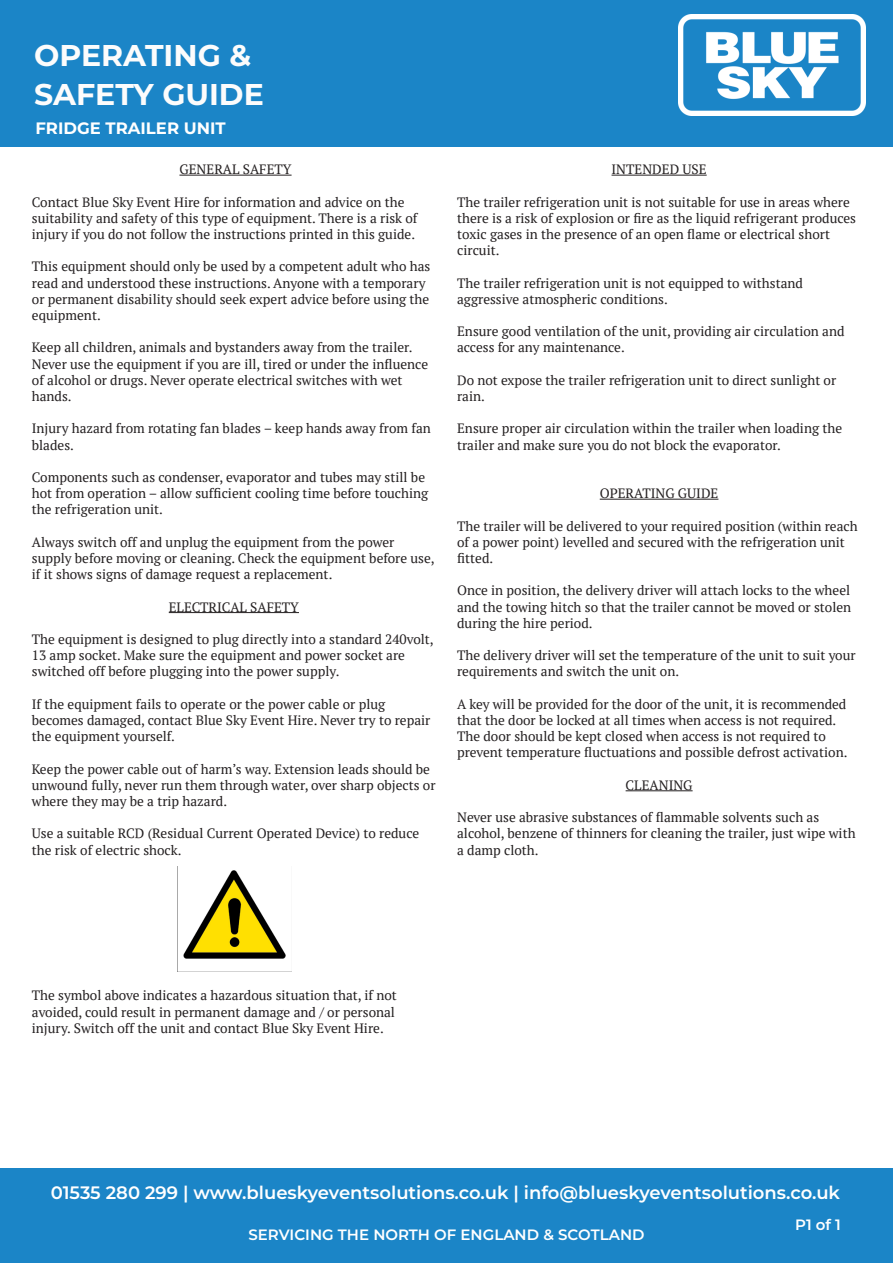
<style>
.page{position:relative;width:893px;height:1263px;background:#fff}
.page>*{position:absolute;margin:0;border:0;box-sizing:border-box;transform-origin:0 0}
.t1{font:700 30px "Montserrat";color:#fcfcfc}
.t2{font:600 18px "Montserrat";color:#fff}
.t3{font:700 16.5px "Montserrat";color:#fff}
.t4{font:600 15px "Montserrat";color:#fff}
.t5{font:13.5px/16.2px "PT Serif";color:#231f20}
</style>
<div class="page">
<div style="left:0;top:1169px;width:893px;height:94px;background:#1b85c7"></div>
<div style="left:0;top:0;width:893px;height:147px;background:#1b85c7"></div>
<hr style="left:611px;top:175px;width:96px;height:1px;background:#231f20">
<hr style="left:600px;top:499px;width:118px;height:1px;background:#231f20">
<hr style="left:626px;top:790px;width:67px;height:1px;background:#231f20">
<hr style="left:179px;top:175px;width:113px;height:1px;background:#231f20">
<hr style="left:169px;top:612px;width:130px;height:1px;background:#231f20">
<img style="left:678px;top:14px;width:187px;height:101px">
<img style="left:178px;top:870px;width:114px;height:102px">
<p class="t1" style="left:34px;top:33px;width:219px">OPERATING &amp;</p>
<p class="t1" style="left:34px;top:73px;width:231px">SAFETY GUIDE</p>
<p class="t3" style="left:35px;top:116px;width:192px">FRIDGE TRAILER UNIT</p>
<p class="t5" style="left:179px;top:161px;width:114px">GENERAL SAFETY</p>
<p class="t5" style="left:32px;top:193px;width:387px">Contact Blue Sky Event Hire for information and advice on the suitability and safety of this type of equipment. There is a risk of injury if you do not follow the instructions printed in this guide.</p>
<p class="t5" style="left:32px;top:258px;width:400px">This equipment should only be used by a competent adult who has read and understood these instructions. Anyone with a temporary or permanent disability should seek expert advice before using the equipment.</p>
<p class="t5" style="left:32px;top:339px;width:382px">Keep all children, animals and bystanders away from the trailer.</p>
<p class="t5" style="left:32px;top:355px;width:398px">Never use the equipment if you are ill, tired or under the influence of alcohol or drugs. Never operate electrical switches with wet hands.</p>
<p class="t5" style="left:32px;top:420px;width:400px">Injury hazard from rotating fan blades – keep hands away from fan blades.</p>
<p class="t5" style="left:32px;top:469px;width:398px">Components such as condenser, evaporator and tubes may still be hot from operation – allow sufficient cooling time before touching the refrigeration unit.</p>
<p class="t5" style="left:32px;top:534px;width:404px">Always switch off and unplug the equipment from the power supply before moving or cleaning. Check the equipment before use, if it shows signs of damage request a replacement.</p>
<p class="t5" style="left:169px;top:598px;width:132px">ELECTRICAL SAFETY</p>
<p class="t5" style="left:32px;top:631px;width:403px">The equipment is designed to plug directly into a standard 240volt,<br>13 amp socket. Make sure the equipment and power socket are switched off before plugging into the power supply.</p>
<p class="t5" style="left:32px;top:696px;width:400px">If the equipment fails to operate or the power cable or plug becomes damaged, contact Blue Sky Event Hire. Never try to repair the equipment yourself.</p>
<p class="t5" style="left:32px;top:760px;width:405px">Keep the power cable out of harm’s way. Extension leads should be unwound fully, never run them through water, over sharp objects or where they may be a trip hazard.</p>
<p class="t5" style="left:32px;top:825px;width:389px">Use a suitable RCD (Residual Current Operated Device) to reduce the risk of electric shock.</p>
<p class="t5" style="left:611px;top:161px;width:97px">INTENDED USE</p>
<p class="t5" style="left:457px;top:193px;width:400px">The trailer refrigeration unit is not suitable for use in areas where there is a risk of explosion or fire as the liquid refrigerant produces toxic gases in the presence of an open flame or electrical short circuit.</p>
<p class="t5" style="left:457px;top:274px;width:347px">The trailer refrigeration unit is not equipped to withstand aggressive atmospheric conditions.</p>
<p class="t5" style="left:457px;top:323px;width:389px">Ensure good ventilation of the unit, providing air circulation and access for any maintenance.</p>
<p class="t5" style="left:457px;top:372px;width:381px">Do not expose the trailer refrigeration unit to direct sunlight or rain.</p>
<p class="t5" style="left:457px;top:420px;width:387px">Ensure proper air circulation within the trailer when loading the trailer and make sure you do not block the evaporator.</p>
<p class="t5" style="left:600px;top:485px;width:120px">OPERATING GUIDE</p>
<p class="t5" style="left:457px;top:517px;width:402px">The trailer will be delivered to your required position (within reach of a power point) levelled and secured with the refrigeration unit fitted.</p>
<p class="t5" style="left:457px;top:582px;width:396px;text-align:justify">Once in position, the delivery driver will attach locks to the wheel and the towing hitch so that the trailer cannot be moved or stolen during the hire period.</p>
<p class="t5" style="left:457px;top:647px;width:400px">The delivery driver will set the temperature of the unit to suit your requirements and switch the unit on.</p>
<p class="t5" style="left:457px;top:696px;width:391px">A key will be provided for the door of the unit, it is recommended that the door be locked at all times when access is not required.</p>
<p class="t5" style="left:457px;top:728px;width:392px">The door should be kept closed when access is not required to prevent temperature fluctuations and possible defrost activation.</p>
<p class="t5" style="left:626px;top:777px;width:68px">CLEANING</p>
<p class="t5" style="left:457px;top:809px;width:400px">Never use abrasive substances of flammable solvents such as alcohol, benzene of thinners for cleaning the trailer, just wipe with a damp cloth.</p>
<p class="t5" style="left:32px;top:987px;width:366px">The symbol above indicates a hazardous situation that, if not avoided, could result in permanent damage and / or personal injury. Switch off the unit and contact Blue Sky Event Hire.</p>
<p class="t2" style="left:51px;top:1179px;width:791px">01535 280 299 | www.blueskyeventsolutions.co.uk | info@blueskyeventsolutions.co.uk</p>
<p class="t4" style="left:248px;top:1224px;width:398px">SERVICING THE NORTH OF ENGLAND &amp; SCOTLAND</p>
<p class="t4" style="left:795px;top:1214px;width:47px">P1 of 1</p>
</div>
